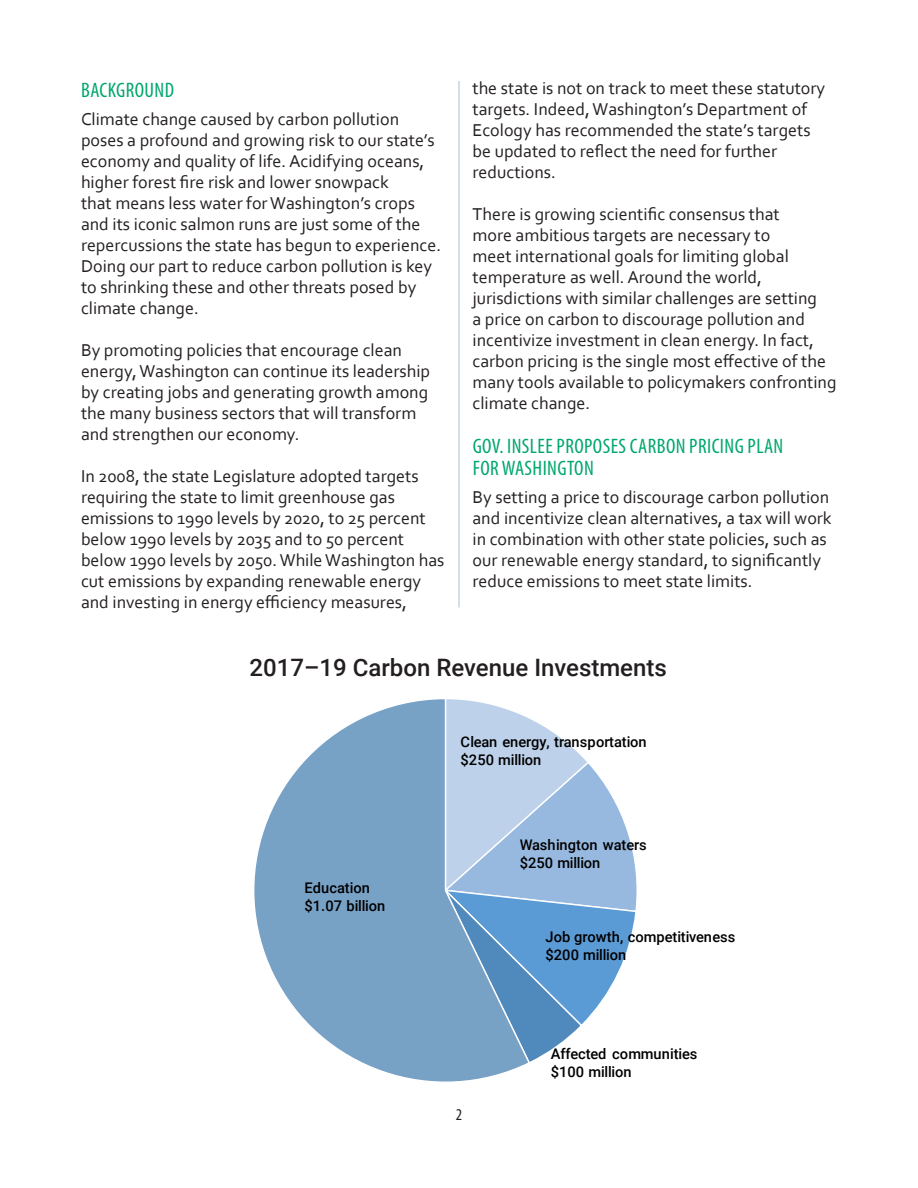
<style>
.page{position:relative;width:918px;height:1188px;background:#fff}
.page>*{position:absolute;margin:0;border:0;box-sizing:border-box;transform-origin:0 0}
.t1{font:500 24px "Roboto";color:#231f20}
.subtitle{font:condensed 21px "Myriad Pro";letter-spacing:.02em;color:#00a76d}
.t2{font:18px/21px "Corbel";color:#231f20}
.t3{font:condensed 16.5px "Myriad Pro";color:#231f20}
.t4{font:500 14.7px/18.1px "Roboto";color:#000}
</style>
<div class="page">
<hr style="left:458px;top:81px;width:2px;height:527px;background:#8da9c2">
<svg style="left:531px;top:719px;width:106px;height:342px"></svg>
<svg style="left:254px;top:699px;width:277px;height:383px"></svg>
<p class="subtitle" style="left:81px;top:77px;width:94px">BACKGROUND</p>
<p class="t2" style="left:81px;top:108px;width:362px">Climate change caused by carbon pollution poses a profound and growing risk to our state’s economy and quality of life. Acidifying oceans, higher forest fire risk and lower snowpack<br>that means less water for Washington’s crops and its iconic salmon runs are just some of the repercussions the state has begun to experience.<br>Doing our part to reduce carbon pollution is key to shrinking these and other threats posed by climate change.</p>
<p class="t2" style="left:81px;top:339px;width:351px">By promoting policies that encourage clean energy, Washington can continue its leadership by creating jobs and generating growth among the many business sectors that will transform and strengthen our economy.</p>
<p class="t2" style="left:81px;top:465px;width:365px">In 2008, the state Legislature adopted targets requiring the state to limit greenhouse gas emissions to 1990 levels by 2020, to 25 percent below 1990 levels by 2035 and to 50 percent below 1990 levels by 2050. While Washington has cut emissions by expanding renewable energy and investing in energy efficiency measures,</p>
<p class="t2" style="left:472px;top:77px;width:354px">the state is not on track to meet these statutory targets. Indeed, Washington’s Department of Ecology has recommended the state’s targets be updated to reflect the need for further reductions.</p>
<p class="t2" style="left:472px;top:203px;width:366px">There is growing scientific consensus that<br>more ambitious targets are necessary to<br>meet international goals for limiting global temperature as well. Around the world, jurisdictions with similar challenges are setting<br>a price on carbon to discourage pollution and incentivize investment in clean energy. In fact, carbon pricing is the single most effective of the many tools available to policymakers confronting climate change.</p>
<p class="subtitle" style="left:473px;top:433px;width:312px">GOV. INSLEE PROPOSES CARBON PRICING PLAN</p>
<p class="subtitle" style="left:473px;top:456px;width:123px">FOR WASHINGTON</p>
<p class="t2" style="left:472px;top:486px;width:361px">By setting a price to discourage carbon pollution and incentivize clean alternatives, a tax will work in combination with other state policies, such as our renewable energy standard, to significantly reduce emissions to meet state limits.</p>
<p class="t1" style="left:250px;top:650px;width:419px">2017–19 Carbon Revenue Investments</p>
<p class="t4" style="left:461px;top:732px;width:188px">Clean energy, transportation $250 million</p>
<p class="t4" style="left:305px;top:878px;width:82px">Education $1.07 billion</p>
<p class="t3" style="left:456px;top:1105px;width:8px">2</p>
<p class="t4" style="left:520px;top:835px;width:128px">Washington waters $250 million</p>
<p class="t4" style="left:546px;top:927px;width:191px">Job growth, competitiveness $200 million</p>
<p class="t4" style="left:551px;top:1044px;width:148px">Affected communities $100 million</p>
</div>
